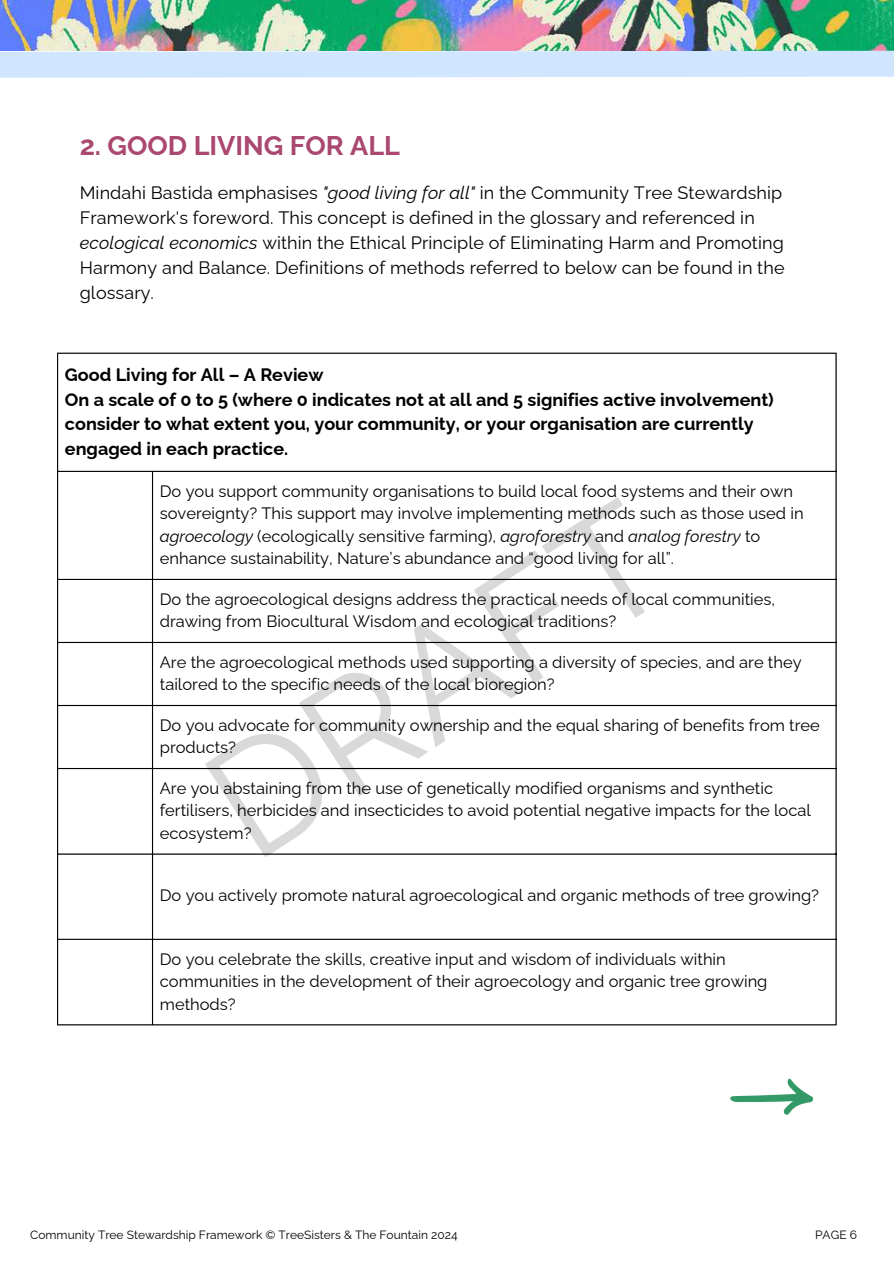
<style>
.page{position:relative;width:894px;height:1264px;background:#fff}
.page>*{position:absolute;margin:0;border:0;box-sizing:border-box;transform-origin:0 0}
.t1{font:156.6px "Raleway";color:#000}
.t2{font:700 27px "Raleway";color:#aa4870}
.t3{font:18px/25px "Raleway";letter-spacing:.005em;color:#000}
.t4{font:700 18px/24.8px "Raleway";color:#000}
.t5{font:16.5px/22.5px "Raleway";color:#000}
.t6{font:12px "Raleway";color:#000}
.s1{font-style:italic}
</style>
<div class="page">
<img style="left:0;top:0;width:893px;height:38px">
<hr style="left:57px;top:354px;width:1px;height:670px;background:#000">
<hr style="left:152px;top:472px;width:1px;height:552px;background:#000">
<hr style="left:835px;top:354px;width:1px;height:670px;background:#000">
<hr style="left:57px;top:352px;width:779px;height:2px;background:#000">
<hr style="left:57px;top:471px;width:779px;height:1px;background:#000">
<hr style="left:57px;top:579px;width:779px;height:1px;background:#000">
<hr style="left:57px;top:642px;width:779px;height:1px;background:#000">
<hr style="left:57px;top:705px;width:779px;height:1px;background:#000">
<hr style="left:57px;top:768px;width:779px;height:1px;background:#000">
<hr style="left:57px;top:853px;width:779px;height:1px;background:#000">
<hr style="left:57px;top:938px;width:779px;height:1px;background:#000">
<hr style="left:57px;top:1024px;width:779px;height:1px;background:#000">
<img style="left:0;top:38px;width:893px;height:40px">
<svg style="left:730px;top:1078px;width:83px;height:37px"></svg>
<h2 class="t2" style="left:80px;top:130px;width:321px">2. GOOD LIVING FOR ALL</h2>
<p class="t3" style="left:80px;top:180px;width:706px">Mindahi Bastida emphasises <span class="s1">"good living for all"</span> in the Community Tree Stewardship Framework's foreword. This concept is defined in the glossary and referenced in <span class="s1">ecological economics</span> within the Ethical Principle of Eliminating Harm and Promoting Harmony and Balance. Definitions of methods referred to below can be found in the glossary.</p>
<p class="t4" style="left:65px;top:362px;width:710px">Good Living for All – A Review<br>On a scale of 0 to 5 (where 0 indicates not at all and 5 signifies active involvement) consider to what extent you, your community, or your organisation are currently engaged in each practice.</p>
<p class="t5" style="left:160px;top:479px;width:645px">Do you support community organisations to build local food systems and their own sovereignty? This support may involve implementing methods such as those used in <span class="s1">agroecology</span> (ecologically sensitive farming), <span class="s1">agroforestry</span> and <span class="s1">analog forestry</span> to enhance sustainability, Nature’s abundance and “good living for all”.</p>
<p class="t5" style="left:160px;top:587px;width:616px">Do the agroecological designs address the practical needs of local communities, drawing from Biocultural Wisdom and ecological traditions?</p>
<p class="t5" style="left:160px;top:650px;width:643px">Are the agroecological methods used supporting a diversity of species, and are they tailored to the specific needs of the local bioregion?</p>
<p class="t5" style="left:160px;top:713px;width:661px">Do you advocate for community ownership and the equal sharing of benefits from tree products?</p>
<p class="t5" style="left:160px;top:776px;width:652px">Are you abstaining from the use of genetically modified organisms and synthetic fertilisers, herbicides and insecticides to avoid potential negative impacts for the local ecosystem?</p>
<h1 class="t1" style="left:173px;top:741px;width:509px;rotate:-33deg">DRAFT</h1>
<p class="t5" style="left:160px;top:883px;width:660px">Do you actively promote natural agroecological and organic methods of tree growing?</p>
<p class="t5" style="left:160px;top:947px;width:609px">Do you celebrate the skills, creative input and wisdom of individuals within communities in the development of their agroecology and organic tree growing methods?</p>
<p class="t6" style="left:30px;top:1227px;width:428px">Community Tree Stewardship Framework © TreeSisters &amp; The Fountain 2024</p>
<p class="t6" style="left:814px;top:1227px;width:43px">PAGE 6</p>
</div>
